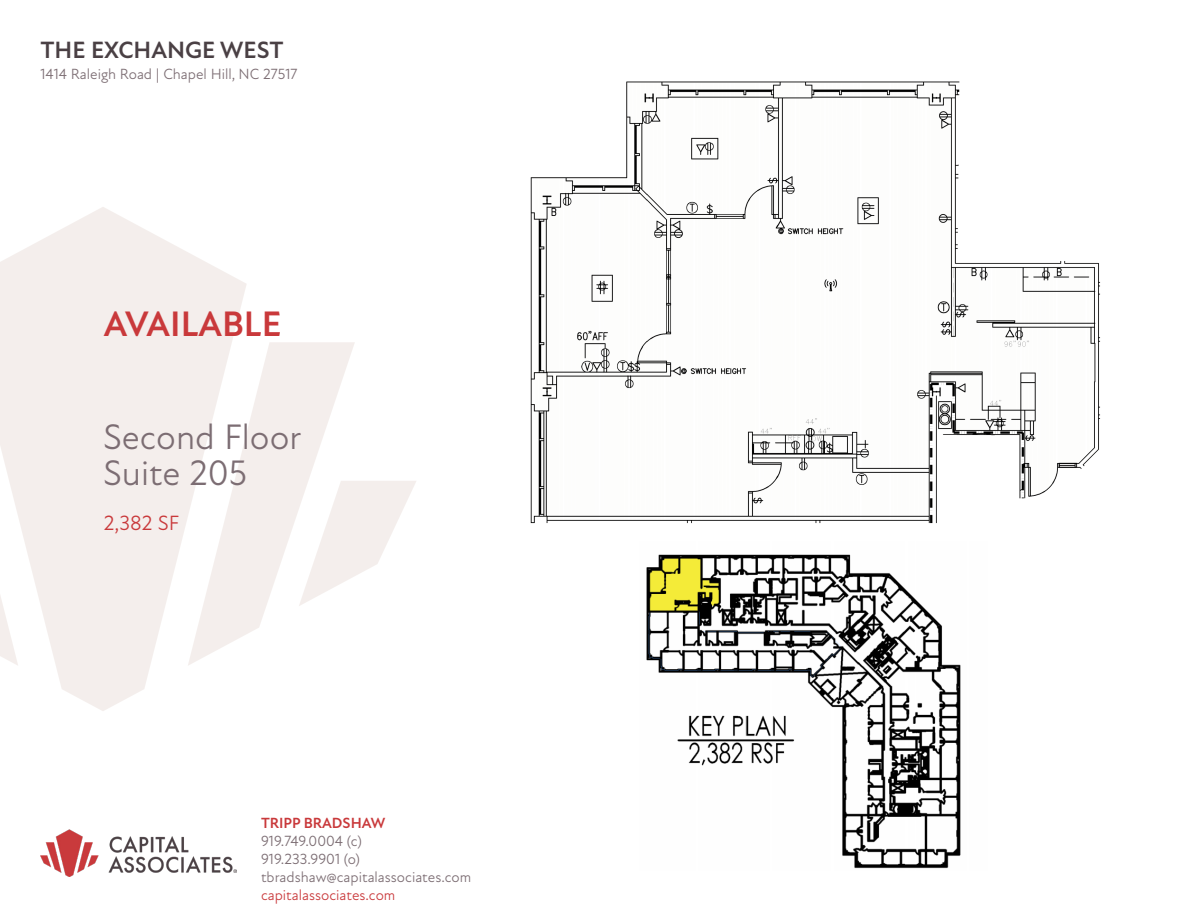
<style>
.page{position:relative;width:1188px;height:918px;background:#fff}
.page>*{position:absolute;margin:0;border:0;box-sizing:border-box;transform-origin:0 0}
.t1{font:36px "New Atten";color:#7c6d73}
.t2{font:700 36px "New Atten";color:#c9393b}
.t3{font:700 24px "New Atten";color:#4a4044}
.t4{font:21px "New Atten";color:#c9393b}
.t5{font:15px/18px "New Atten";color:#7c6d73}
.t6{font:15px "New Atten";color:#c9393b}
.t7{font:700 15px "New Atten";color:#c9393b}
</style>
<div class="page">
<svg style="left:0;top:207px;width:247px;height:504px;fill:#f4eeec"></svg>
<svg style="left:0;top:342px;width:18px;height:324px"></svg>
<svg style="left:188px;top:342px;width:167px;height:324px;fill:#f4eeec"></svg>
<svg style="left:299px;top:481px;width:117px;height:125px"></svg>
<img style="left:40px;top:829px;width:197px;height:47px">
<img style="left:530px;top:81px;width:571px;height:443px">
<img style="left:646px;top:554px;width:315px;height:315px">
<h2 class="t3" style="left:40px;top:36px;width:245px">THE EXCHANGE WEST</h2>
<p class="t5" style="left:40px;top:66px;width:258px">1414 Raleigh Road | Chapel Hill, NC 27517</p>
<p class="t2" style="left:104px;top:303px;width:179px">AVAILABLE</p>
<p class="t1" style="left:103px;top:416px;width:200px">Second Floor</p>
<p class="t1" style="left:103px;top:452px;width:146px">Suite 205</p>
<p class="t4" style="left:104px;top:510px;width:77px">2,382 SF</p>
<p class="t7" style="left:261px;top:814px;width:126px">TRIPP BRADSHAW</p>
<p class="t5" style="left:261px;top:832px;width:212px">919.749.0004 (c)<br>919.233.9901 (o) tbradshaw@capitalassociates.com</p>
<p class="t6" style="left:261px;top:886px;width:136px">capitalassociates.com</p>
</div>
